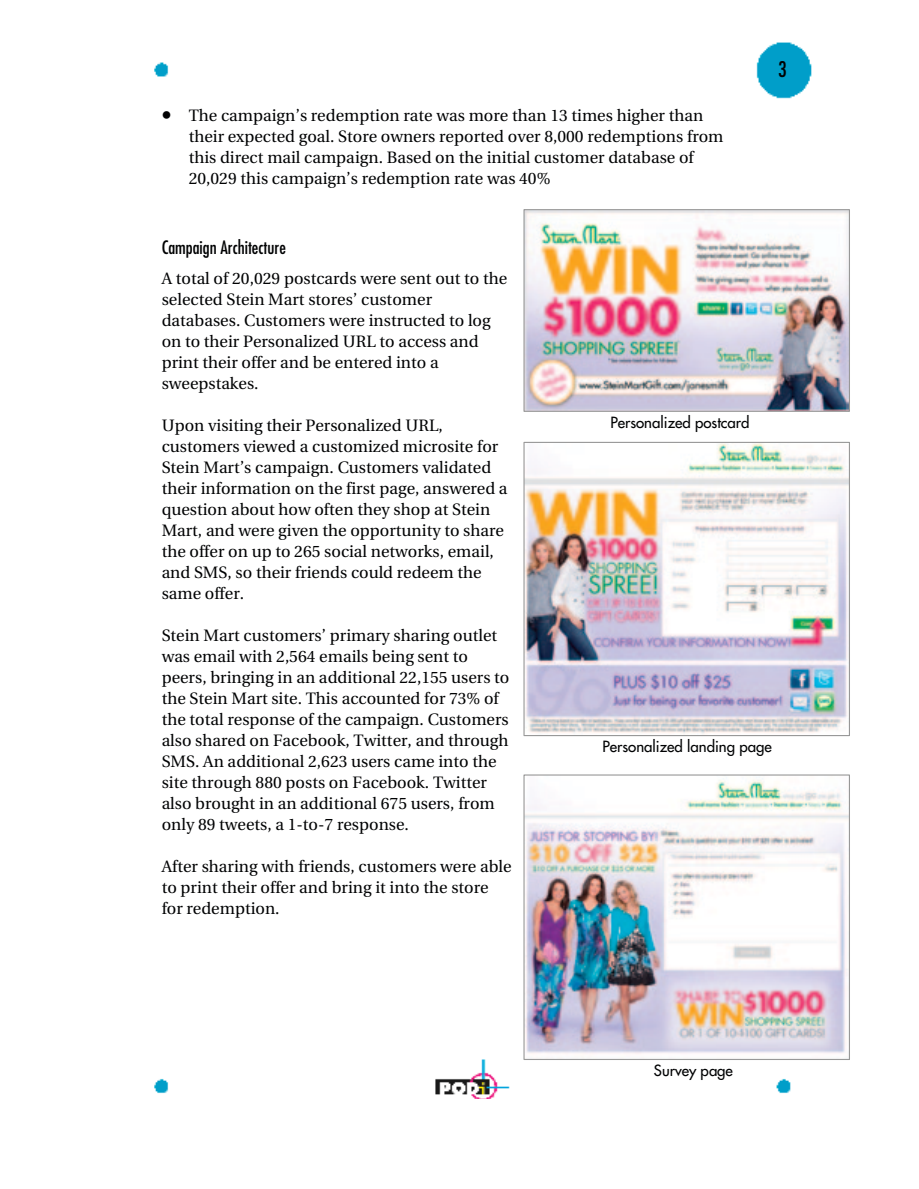
<style>
.page{position:relative;width:919px;height:1189px;background:#fff}
.page>*{position:absolute;margin:0;border:0;box-sizing:border-box;transform-origin:0 0}
.t1{font:condensed 21px "Futura";color:#010203}
.t2{font:condensed 18px "Futura";color:#010203}
.t3{font:16.5px/21px "Utopia";color:#010203}
.t4{font:15px "Futura";color:#010203}
</style>
<div class="page">
<img style="left:154px;top:42px;width:658px;height:57px">
<img style="left:154px;top:1054px;width:696px;height:43px">
<img style="left:525px;top:211px;width:322px;height:199px">
<div style="left:523px;top:209px;width:326px;height:203px;border:1px solid #989898"></div>
<img style="left:525px;top:777px;width:322px;height:280px">
<div style="left:523px;top:774px;width:326px;height:285px;border:1px solid #989898"></div>
<img style="left:525px;top:443px;width:322px;height:291px">
<div style="left:523px;top:441px;width:326px;height:295px;border:1px solid #989898"></div>
<p class="t3" style="left:189px;top:105px;width:536px;text-indent:-27px">• The campaign’s redemption rate was more than 13 times higher than their expected goal. Store owners reported over 8,000 redemptions from this direct mail campaign. Based on the initial customer database of 20,029 this campaign’s redemption rate was 40%</p>
<p class="t2" style="left:162px;top:236px;width:126px">Campaign Architecture</p>
<p class="t3" style="left:162px;top:268px;width:347px">A total of 20,029 postcards were sent out to the selected Stein Mart stores’ customer databases. Customers were instructed to log on to their Personalized URL to access and print their offer and be entered into a sweepstakes.</p>
<p class="t1" style="left:777px;top:56px;width:10px">3</p>
<p class="t3" style="left:162px;top:415px;width:347px">Upon visiting their Personalized URL, customers viewed a customized microsite for Stein Mart’s campaign. Customers validated their information on the first page, answered a question about how often they shop at Stein Mart, and were given the opportunity to share the offer on up to 265 social networks, email, and SMS, so their friends could redeem the same offer.</p>
<p class="t3" style="left:162px;top:625px;width:349px">Stein Mart customers’ primary sharing outlet was email with 2,564 emails being sent to peers, bringing in an additional 22,155 users to the Stein Mart site. This accounted for 73% of the total response of the campaign. Customers also shared on Facebook, Twitter, and through SMS. An additional 2,623 users came into the site through 880 posts on Facebook. Twitter also brought in an additional 675 users, from only 89 tweets, a 1-to-7 response.</p>
<p class="t3" style="left:162px;top:856px;width:351px">After sharing with friends, customers were able to print their offer and bring it into the store for redemption.</p>
<p class="t4" style="left:610px;top:412px;width:141px">Personalized postcard</p>
<p class="t4" style="left:602px;top:736px;width:171px">Personalized landing page</p>
<p class="t4" style="left:653px;top:1060px;width:80px">Survey page</p>
</div>
